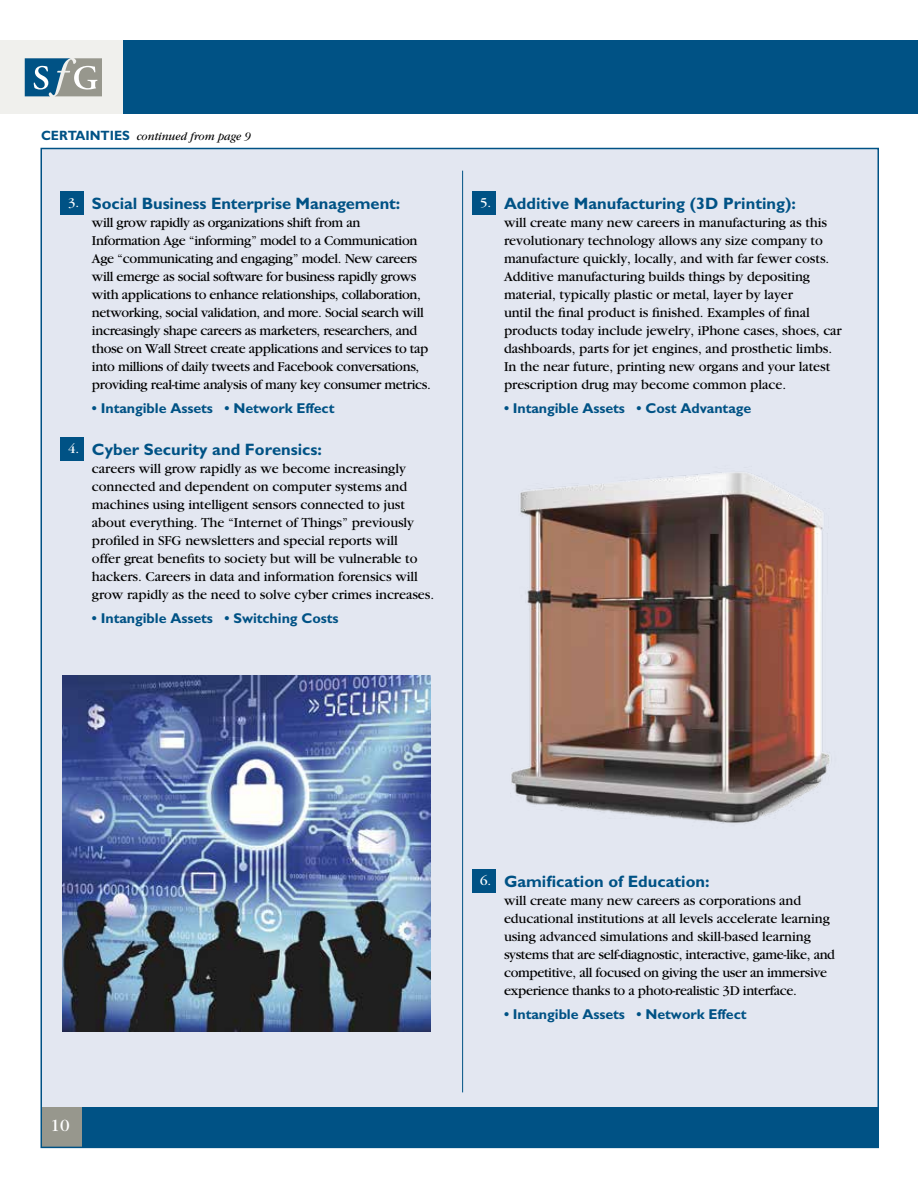
<style>
.page{position:relative;width:918px;height:1188px;background:#fff}
.page>*{position:absolute;margin:0;border:0;box-sizing:border-box;transform-origin:0 0}
.t1{font:18px "Garamond";color:#fff}
.t2{font:700 16.5px "Gentle Sans";color:#005285}
.t3{font:14.25px/18px "Garamond";letter-spacing:-.005em;color:#000}
.t4{font:14.25px/18px "Garamond";letter-spacing:-.025em;color:#000}
.t5{font:700 14.25px "Gentle Sans";letter-spacing:-.005em;color:#005285}
.t6{font:italic 12px "Garamond";color:#000;scale:.95 1}
.s1{font-family:"Gentle Sans";font-weight:700;font-style:normal;font-size:13.5px;color:#005285}
.s2{font-family:"Garamond";font-weight:400;font-size:14.1px;color:#fff}
</style>
<div class="page">
<div style="left:41px;top:149px;width:837px;height:998px;background:#e3e7f1"></div>
<div style="left:41px;top:1107px;width:837px;height:40px;background:#005285"></div>
<div style="left:41px;top:1107px;width:41px;height:40px;background:#97978d"></div>
<div style="left:123px;top:40px;width:795px;height:74px;background:#005285"></div>
<div style="left:0;top:40px;width:123px;height:74px;background:#f0f0ed"></div>
<svg style="left:25px;top:58px;width:77px;height:38px;background:#6c8c9c"></svg>
<div style="left:60px;top:191px;width:24px;height:24px;background:#005285"></div>
<div style="left:60px;top:437px;width:24px;height:24px;background:#005285"></div>
<div style="left:472px;top:191px;width:24px;height:24px;background:#005285"></div>
<div style="left:472px;top:869px;width:24px;height:24px;background:#005285"></div>
<hr style="left:462px;top:171px;width:1px;height:921px;background:#005285">
<img style="left:63px;top:675px;width:367px;height:356px">
<img style="left:510px;top:472px;width:320px;height:352px">
<p class="t6" style="left:41px;top:130px;width:223px"><span class="s1">CERTAINTIES</span> continued from page 9</p>
<p class="t2" style="left:68px;top:193px;width:334px"><span class="s2">3.</span> Social Business Enterprise Management:</p>
<p class="t4" style="left:92px;top:213px;width:340px">will grow rapidly as organizations shift from an Information Age “informing” model to a Communication Age “communicating and engaging” model. New careers will emerge as social software for business rapidly grows with applications to enhance relationships, collaboration, networking, social validation, and more. Social search will increasingly shape careers as marketers, researchers, and those on Wall Street create applications and services to tap into millions of daily tweets and Facebook conversations, providing real-time analysis of many key consumer metrics.</p>
<p class="t5" style="left:92px;top:399px;width:244px">• Intangible Assets • Network Effect</p>
<p class="t2" style="left:68px;top:439px;width:255px"><span class="s2">4.</span> Cyber Security and Forensics:</p>
<p class="t3" style="left:92px;top:459px;width:344px">careers will grow rapidly as we become increasingly connected and dependent on computer systems and machines using intelligent sensors connected to just about everything. The “Internet of Things” previously profiled in SFG newsletters and special reports will<br>offer great benefits to society but will be vulnerable to hackers. Careers in data and information forensics will grow rapidly as the need to solve cyber crimes increases.</p>
<p class="t5" style="left:92px;top:609px;width:248px">• Intangible Assets • Switching Costs</p>
<p class="t2" style="left:480px;top:193px;width:317px"><span class="s2">5.</span> Additive Manufacturing (3D Printing):</p>
<p class="t3" style="left:504px;top:213px;width:339px">will create many new careers in manufacturing as this revolutionary technology allows any size company to manufacture quickly, locally, and with far fewer costs.<br>Additive manufacturing builds things by depositing material, typically plastic or metal, layer by layer<br>until the final product is finished. Examples of final products today include jewelry, iPhone cases, shoes, car dashboards, parts for jet engines, and prosthetic limbs.<br>In the near future, printing new organs and your latest prescription drug may become common place.</p>
<p class="t5" style="left:504px;top:399px;width:249px">• Intangible Assets • Cost Advantage</p>
<p class="t1" style="left:50px;top:1116px;width:21px">10</p>
<p class="t2" style="left:480px;top:871px;width:231px"><span class="s2">6.</span> Gamification of Education:</p>
<p class="t3" style="left:504px;top:891px;width:333px">will create many new careers as corporations and educational institutions at all levels accelerate learning using advanced simulations and skill-based learning systems that are self-diagnostic, interactive, game-like, and competitive, all focused on giving the user an immersive experience thanks to a photo-realistic 3D interface.</p>
<p class="t5" style="left:504px;top:1005px;width:244px">• Intangible Assets • Network Effect</p>
</div>
